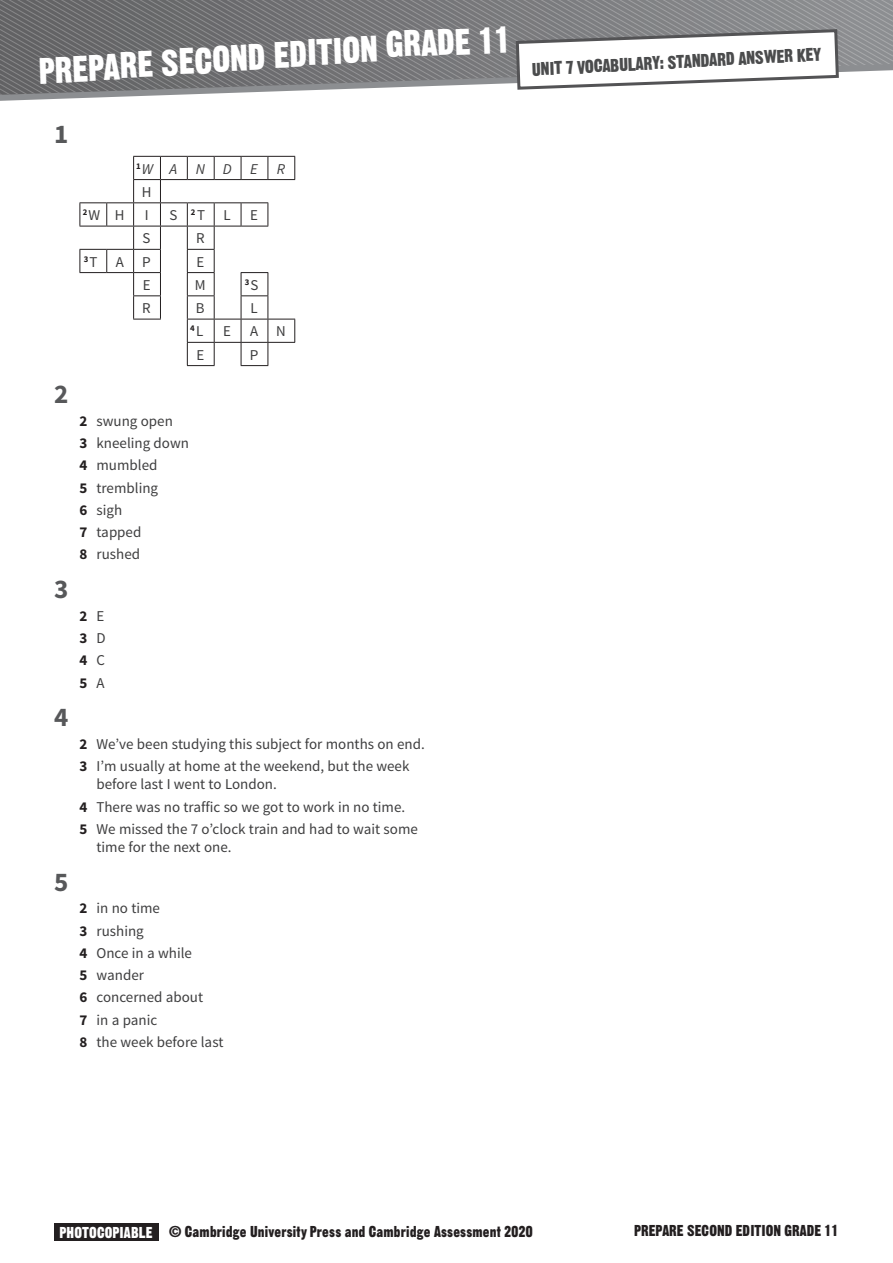
<style>
.page{position:relative;width:893px;height:1263px;background:#fff}
.page>*{position:absolute;margin:0;border:0;box-sizing:border-box;transform-origin:0 0}
.t1{font:36px "Gothic Thirteen Std";color:#fff}
.t2{font:700 27px "Source Sans Pro";color:#57585a}
.t3{font:18px "Gothic Thirteen Std";color:#4b4c4d}
.t4{font:15.3px "Gothic Thirteen Std";letter-spacing:.01em;color:#231f20}
.t5{font:15px/22.2px "Source Sans Pro";color:#3e3e3f}
.t6{font:700 15px/22.2px "Source Sans Pro";color:#231f20;text-align:justify}
.t7{font:italic 15px "Source Sans Pro";letter-spacing:1.205em;color:#3e3e3f}
.t8{font:700 8.7px "Source Sans Pro";color:#231f20}
.s1{font-weight:400;font-size:15px;color:#3e3e3f}
.s2{font-weight:700;color:#231f20}
.s3{font-weight:400;color:#3e3e3f}
.s4{color:#fff}
</style>
<div class="page">
<svg style="left:0;top:0;width:893px;height:101px;background:#8c8c8e"></svg>
<svg style="left:514px;top:28px;width:326px;height:63px"></svg>
<div style="left:54px;top:1223px;width:104px;height:18px;background:#231f20"></div>
<svg style="left:80px;top:156px;width:215px;height:210px"></svg>
<h1 class="t1" style="left:38px;top:41px;width:474px;rotate:-2deg">PREPARE SECOND EDITION GRADE 11</h1>
<h2 class="t2" style="left:54px;top:117px;width:16px">1</h2>
<h2 class="t2" style="left:54px;top:377px;width:16px">2</h2>
<h2 class="t2" style="left:54px;top:572px;width:16px">3</h2>
<h2 class="t2" style="left:54px;top:700px;width:16px">4</h2>
<h2 class="t2" style="left:54px;top:864px;width:16px">5</h2>
<p class="t7" style="left:136px;top:159px;width:123px"><sup>1</sup>WANDE</p>
<p class="t7" style="left:277px;top:159px;width:10px">R</p>
<p class="t5" style="left:142px;top:181px;width:11px">H</p>
<p class="t5" style="left:83px;top:204px;width:43px"><sup>2</sup>W H</p>
<p class="t5" style="left:145px;top:204px;width:5px">I</p>
<p class="t5" style="left:169px;top:204px;width:63px">S <sup>2</sup>TL</p>
<p class="t5" style="left:250px;top:204px;width:9px">E</p>
<p class="t5" style="left:143px;top:227px;width:9px">S</p>
<p class="t5" style="left:196px;top:227px;width:10px">R</p>
<p class="t5" style="left:84px;top:251px;width:69px"><sup>3</sup>TAP</p>
<p class="t5" style="left:196px;top:251px;width:9px">E</p>
<p class="t5" style="left:143px;top:274px;width:9px">E</p>
<p class="t5" style="left:195px;top:274px;width:12px">M</p>
<p class="t8" style="left:245px;top:276px;width:15px">3<span class="s1">S</span></p>
<p class="t5" style="left:142px;top:297px;width:10px">R</p>
<p class="t5" style="left:196px;top:297px;width:10px">B</p>
<p class="t5" style="left:250px;top:297px;width:9px">L</p>
<p class="t8" style="left:190px;top:323px;width:14px">4<span class="s1">L</span></p>
<p class="t5" style="left:223px;top:320px;width:9px">E</p>
<p class="t5" style="left:250px;top:320px;width:37px">A N</p>
<p class="t5" style="left:196px;top:344px;width:9px">E</p>
<p class="t5" style="left:250px;top:344px;width:10px">P</p>
<p class="t5" style="left:80px;top:410px;width:111px"><span class="s2">2</span> swung open<br><span class="s2">3</span> kneeling down<br><span class="s2">4</span> mumbled<br><span class="s2">5</span> trembling<br><span class="s2">6</span> sigh<br><span class="s2">7</span> tapped<br><span class="s2">8</span> rushed</p>
<p class="t6" style="left:80px;top:605px;width:28px">2 <span class="s3">E </span>3 <span class="s3">D </span>4 <span class="s3">C </span>5 <span class="s3">A</span></p>
<p class="t5" style="left:80px;top:733px;width:347px"><span class="s2">2</span> We’ve been studying this subject for months on end.<br><span class="s2">3</span> I’m usually at home at the weekend, but the week</p>
<p class="t5" style="left:80px;top:773px;width:340px;text-indent:17px">before last I went to London.<br><span class="s2">4</span> There was no traffic so we got to work in no time.<br><span class="s2">5</span> We missed the 7 o’clock train and had to wait some</p>
<p class="t5" style="left:97px;top:836px;width:136px">time for the next one.</p>
<p class="t5" style="left:80px;top:897px;width:146px"><span class="s2">2</span> in no time<br><span class="s2">3</span> rushing<br><span class="s2">4</span> Once in a while<br><span class="s2">5</span> wander<br><span class="s2">6</span> concerned about<br><span class="s2">7</span> in a panic<br><span class="s2">8</span> the week before last</p>
<p class="t3" style="left:531px;top:56px;width:291px;rotate:-2deg">UNIT 7 VOCABULARY: STANDARD ANSWER KEY</p>
<p class="t4" style="left:60px;top:1222px;width:474px"><span class="s4">PHOTOCOPIABLE</span> © Cambridge University Press and Cambridge Assessment 2020</p>
<p class="t4" style="left:634px;top:1221px;width:206px">PREPARE SECOND EDITION GRADE 11</p>
</div>
